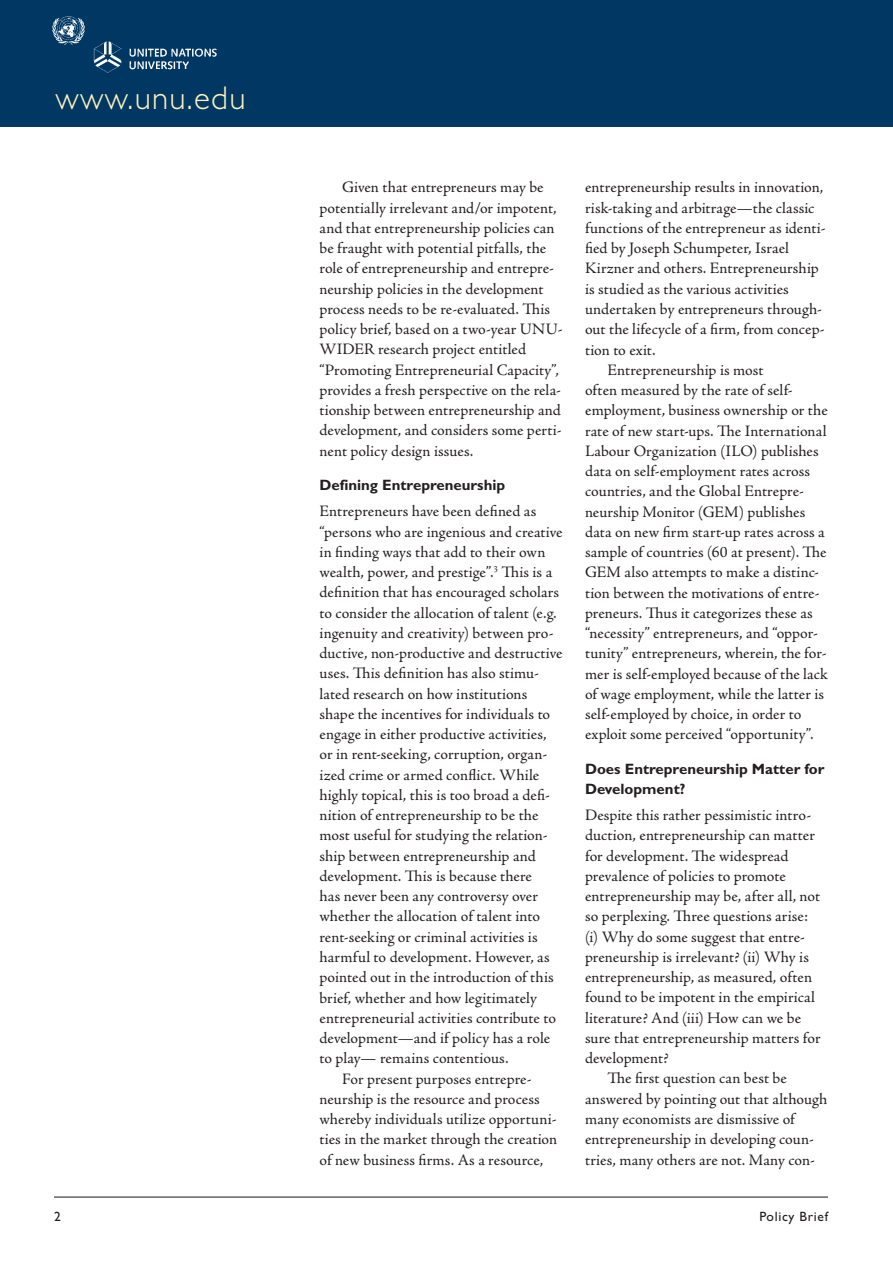
<style>
.page{position:relative;width:893px;height:1263px;background:#fff}
.page>*{position:absolute;margin:0;border:0;box-sizing:border-box;transform-origin:0 0}
.t1{font:300 33px "Gill Sans Std";letter-spacing:.04em;color:#fef3be}
.t2{font:15.9px/20.2px "Adobe Jenson Pro";letter-spacing:.005em;color:#231f20}
.t3{font:700 15px/20.2px "Gill Sans Std";color:#231f20}
.t4{font:13.5px "Gill Sans Std";letter-spacing:.05em;color:#231f20}
</style>
<div class="page">
<hr style="left:54px;top:1196px;width:774px;height:1px;background:#231f20">
<div style="left:0;top:0;width:893px;height:126px;background:#013863"></div>
<img style="left:53px;top:17px;width:164px;height:56px">
<h1 class="t1" style="left:55px;top:79px;width:192px">www.unu.edu</h1>
<p class="t2" style="left:320px;top:177px;width:244px;text-indent:22px">Given that entrepreneurs may be potentially irrelevant and/or impotent, and that entrepreneurship policies can be fraught with potential pitfalls, the role of entrepreneurship and entrepre&shy;neurship policies in the development process needs to be re-evaluated. This policy brief, based on a two-year UNU-WIDER research project entitled “Promoting Entrepreneurial Capacity”, provides a fresh perspective on the rela&shy;tionship between entrepreneurship and development, and considers some perti&shy;nent policy design issues.</p>
<p class="t3" style="left:319px;top:475px;width:187px">Defining Entrepreneurship</p>
<p class="t2" style="left:319px;top:501px;width:218px">Entrepreneurs have been defined as</p>
<p class="t2" style="left:319px;top:522px;width:244px">“persons who are ingenious and creative</p>
<p class="t2" style="left:319px;top:542px;width:227px">in finding ways that add to their own</p>
<p class="t2" style="left:319px;top:562px;width:234px">wealth, power, and prestige”.<sup>3</sup> This is a</p>
<p class="t2" style="left:319px;top:582px;width:241px">definition that has encouraged scholars</p>
<p class="t2" style="left:319px;top:603px;width:239px">to consider the allocation of talent (e.g.</p>
<p class="t2" style="left:319px;top:623px;width:236px">ingenuity and creativity) between pro-</p>
<p class="t2" style="left:319px;top:643px;width:244px">ductive, non-productive and destructive</p>
<p class="t2" style="left:319px;top:663px;width:221px">uses. This definition has also stimu-</p>
<p class="t2" style="left:319px;top:684px;width:209px">lated research on how institutions</p>
<p class="t2" style="left:319px;top:704px;width:232px">shape the incentives for individuals to</p>
<p class="t2" style="left:319px;top:724px;width:229px">engage in either productive activities,</p>
<p class="t2" style="left:319px;top:745px;width:228px">or in rent-seeking, corruption, organ-</p>
<p class="t2" style="left:319px;top:765px;width:221px">ized crime or armed conflict. While</p>
<p class="t2" style="left:319px;top:785px;width:232px">highly topical, this is too broad a defi-</p>
<p class="t2" style="left:319px;top:805px;width:220px">nition of entrepreneurship to be the</p>
<p class="t2" style="left:319px;top:826px;width:230px">most useful for studying the relation-</p>
<p class="t2" style="left:319px;top:846px;width:218px">ship between entrepreneurship and</p>
<p class="t2" style="left:319px;top:866px;width:214px">development. This is because there</p>
<p class="t2" style="left:319px;top:886px;width:220px">has never been any controversy over</p>
<p class="t2" style="left:319px;top:907px;width:222px">whether the allocation of talent into</p>
<p class="t2" style="left:319px;top:927px;width:220px">rent-seeking or criminal activities is</p>
<p class="t2" style="left:319px;top:947px;width:232px">harmful to development. However, as</p>
<p class="t2" style="left:319px;top:967px;width:236px">pointed out in the introduction of this</p>
<p class="t2" style="left:319px;top:988px;width:219px">brief, whether and how legitimately</p>
<p class="t2" style="left:319px;top:1008px;width:238px">entrepreneurial activities contribute to</p>
<p class="t2" style="left:319px;top:1028px;width:232px">development—and if policy has a role</p>
<p class="t2" style="left:319px;top:1048px;width:190px">to play— remains contentious.</p>
<p class="t2" style="left:342px;top:1069px;width:190px">For present purposes entrepre-</p>
<p class="t2" style="left:319px;top:1089px;width:222px">neurship is the resource and process</p>
<p class="t2" style="left:319px;top:1109px;width:239px">whereby individuals utilize opportuni-</p>
<p class="t2" style="left:319px;top:1129px;width:239px">ties in the market through the creation</p>
<p class="t2" style="left:319px;top:1150px;width:225px">of new business firms. As a resource,</p>
<p class="t2" style="left:585px;top:178px;width:240px">entrepreneurship results in innovation,</p>
<p class="t2" style="left:585px;top:198px;width:231px">risk-taking and arbitrage—the classic</p>
<p class="t2" style="left:585px;top:218px;width:242px">functions of the entrepreneur as identi-</p>
<p class="t2" style="left:585px;top:238px;width:206px">fied by Joseph Schumpeter, Israel</p>
<p class="t2" style="left:585px;top:259px;width:235px">Kirzner and others. Entrepreneurship</p>
<p class="t2" style="left:585px;top:279px;width:205px">is studied as the various activities</p>
<p class="t2" style="left:585px;top:299px;width:239px">undertaken by entrepreneurs through-</p>
<p class="t2" style="left:585px;top:319px;width:241px">out the lifecycle of a firm, from concep-</p>
<p class="t2" style="left:585px;top:340px;width:72px">tion to exit.</p>
<p class="t2" style="left:607px;top:360px;width:158px">Entrepreneurship is most</p>
<p class="t2" style="left:585px;top:380px;width:209px">often measured by the rate of self-</p>
<p class="t2" style="left:585px;top:400px;width:244px">employment, business ownership or the</p>
<p class="t2" style="left:585px;top:421px;width:243px">rate of new start-ups. The International</p>
<p class="t2" style="left:585px;top:441px;width:235px">Labour Organization (ILO) publishes</p>
<p class="t2" style="left:585px;top:461px;width:227px">data on self-employment rates across</p>
<p class="t2" style="left:585px;top:481px;width:221px">countries, and the Global Entrepre-</p>
<p class="t2" style="left:585px;top:502px;width:222px">neurship Monitor (GEM) publishes</p>
<p class="t2" style="left:585px;top:522px;width:241px">data on new firm start-up rates across a</p>
<p class="t2" style="left:585px;top:542px;width:243px">sample of countries (60 at present). The</p>
<p class="t2" style="left:585px;top:562px;width:236px">GEM also attempts to make a distinc-</p>
<p class="t2" style="left:585px;top:583px;width:236px">tion between the motivations of entre-</p>
<p class="t2" style="left:585px;top:603px;width:229px">preneurs. Thus it categorizes these as</p>
<p class="t2" style="left:585px;top:623px;width:234px">“necessity” entrepreneurs, and “oppor-</p>
<p class="t2" style="left:585px;top:644px;width:243px">tunity” entrepreneurs, wherein, the for-</p>
<p class="t2" style="left:585px;top:664px;width:244px">mer is self-employed because of the lack</p>
<p class="t2" style="left:585px;top:684px;width:241px">of wage employment, while the latter is</p>
<p class="t2" style="left:585px;top:704px;width:218px">self-employed by choice, in order to</p>
<p class="t2" style="left:585px;top:725px;width:230px">exploit some perceived “opportunity”.</p>
<p class="t3" style="left:585px;top:758px;width:241px">Does Entrepreneurship Matter for<br>Development?</p>
<p class="t2" style="left:585px;top:805px;width:228px">Despite this rather pessimistic intro-</p>
<p class="t2" style="left:585px;top:825px;width:232px">duction, entrepreneurship can matter</p>
<p class="t2" style="left:585px;top:846px;width:205px">for development. The widespread</p>
<p class="t2" style="left:585px;top:866px;width:202px">prevalence of policies to promote</p>
<p class="t2" style="left:585px;top:886px;width:237px">entrepreneurship may be, after all, not</p>
<p class="t2" style="left:585px;top:906px;width:225px">so perplexing. Three questions arise:</p>
<p class="t2" style="left:585px;top:927px;width:220px">(i) Why do some suggest that entre-</p>
<p class="t2" style="left:585px;top:947px;width:225px">preneurship is irrelevant? (ii) Why is</p>
<p class="t2" style="left:585px;top:967px;width:229px">entrepreneurship, as measured, often</p>
<p class="t2" style="left:585px;top:988px;width:231px">found to be impotent in the empirical</p>
<p class="t2" style="left:585px;top:1008px;width:217px">literature? And (iii) How can we be</p>
<p class="t2" style="left:585px;top:1028px;width:237px">sure that entrepreneurship matters for</p>
<p class="t2" style="left:585px;top:1048px;width:85px">development?</p>
<p class="t2" style="left:607px;top:1069px;width:181px">The first question can best be</p>
<p class="t2" style="left:585px;top:1089px;width:244px">answered by pointing out that although</p>
<p class="t2" style="left:585px;top:1109px;width:211px">many economists are dismissive of</p>
<p class="t2" style="left:585px;top:1129px;width:231px">entrepreneurship in developing coun-</p>
<p class="t2" style="left:585px;top:1150px;width:232px">tries, many others are not. Many con-</p>
<p class="t4" style="left:54px;top:1209px;width:8px">2</p>
<p class="t4" style="left:759px;top:1209px;width:70px">Policy Brief</p>
</div>
